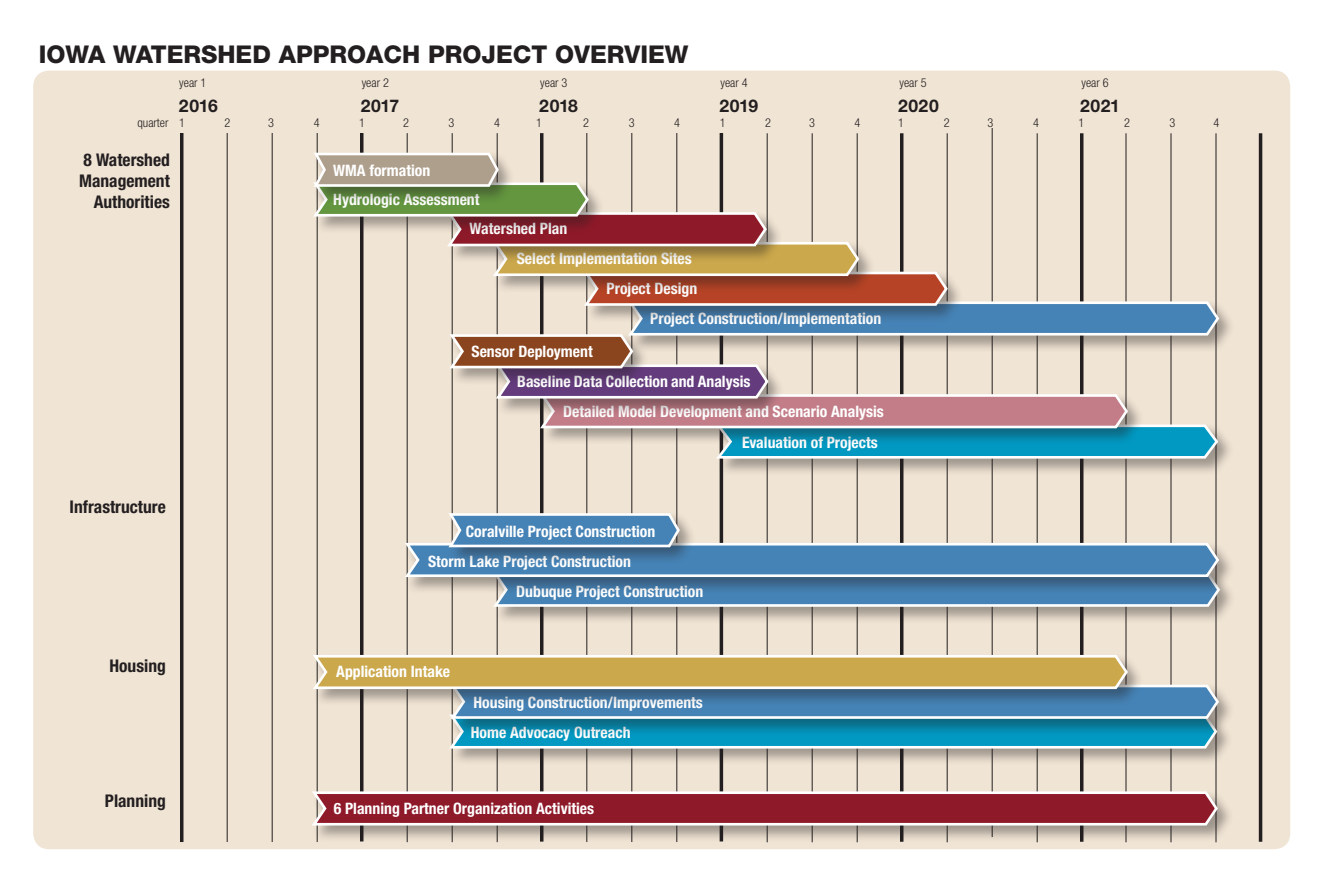
<style>
.page{position:relative;width:1323px;height:882px;background:#fff}
.page>*{position:absolute;margin:0;border:0;box-sizing:border-box;transform-origin:0 0}
.t1{font:800 24.5px "Helvetica Neue";color:#231f20}
.t2{font:700 condensed 17.5px "Helvetica Neue";color:#231f20}
.t3{font:700 17.5px "Helvetica Neue";color:#231f20}
.t4{font:700 condensed 15.75px "Helvetica Neue";color:#fff}
.t5{font:300 condensed 12.25px "Helvetica Neue";color:#231f20}
</style>
<div class="page">
<div style="left:33px;top:71px;width:1257px;height:778px;background:#f0e4d4;border-radius:16px"></div>
<hr style="left:180px;top:133px;width:3px;height:709px;background:#231f20">
<hr style="left:227px;top:133px;width:1px;height:709px;background:#231f20">
<hr style="left:272px;top:133px;width:1px;height:709px;background:#231f20">
<hr style="left:317px;top:133px;width:1px;height:709px;background:#231f20">
<svg style="left:360px;top:133px;width:4px;height:656px"></svg>
<hr style="left:407px;top:133px;width:1px;height:709px;background:#231f20">
<hr style="left:452px;top:133px;width:1px;height:709px;background:#231f20">
<hr style="left:497px;top:133px;width:1px;height:709px;background:#231f20">
<hr style="left:540px;top:133px;width:3px;height:709px;background:#231f20">
<hr style="left:586px;top:133px;width:1px;height:709px;background:#231f20">
<hr style="left:631px;top:133px;width:1px;height:709px;background:#231f20">
<hr style="left:676px;top:133px;width:1px;height:709px;background:#231f20">
<hr style="left:720px;top:133px;width:3px;height:708px;background:#231f20">
<hr style="left:767px;top:133px;width:1px;height:709px;background:#231f20">
<hr style="left:812px;top:133px;width:1px;height:709px;background:#231f20">
<hr style="left:857px;top:133px;width:1px;height:709px;background:#231f20">
<hr style="left:900px;top:133px;width:3px;height:709px;background:#231f20">
<hr style="left:947px;top:133px;width:1px;height:709px;background:#231f20">
<hr style="left:992px;top:128px;width:1px;height:709px;background:#231f20">
<hr style="left:1037px;top:133px;width:1px;height:709px;background:#231f20">
<hr style="left:1080px;top:133px;width:3px;height:709px;background:#231f20">
<hr style="left:1126px;top:133px;width:1px;height:709px;background:#231f20">
<hr style="left:1171px;top:133px;width:1px;height:709px;background:#231f20">
<hr style="left:1216px;top:133px;width:1px;height:709px;background:#231f20">
<hr style="left:1259px;top:133px;width:3px;height:709px;background:#231f20">
<div style="left:449px;top:713px;width:785px;height:53px;background:#231f20;opacity:.4"></div>
<div style="left:311px;top:790px;width:923px;height:53px;background:#231f20;opacity:.4"></div>
<svg style="left:311px;top:789px;width:909px;height:38px;background:#a54c57"></svg>
<div style="left:493px;top:571px;width:744px;height:53px;background:#231f20;opacity:.4"></div>
<div style="left:716px;top:423px;width:519px;height:53px;background:#231f20;opacity:.4"></div>
<div style="left:628px;top:300px;width:608px;height:53px;background:#231f20;opacity:.4"></div>
<svg style="left:313px;top:653px;width:908px;height:97px;background:#84a49d"></svg>
<svg style="left:405px;top:511px;width:817px;height:97px"></svg>
<svg style="left:313px;top:150px;width:908px;height:310px"></svg>
<p class="t1" style="left:39px;top:39px;width:651px">IOWA WATERSHED APPROACH PROJECT OVERVIEW</p>
<p class="t5" style="left:179px;top:75px;width:29px">year 1</p>
<p class="t5" style="left:362px;top:75px;width:29px">year 2</p>
<p class="t5" style="left:540px;top:75px;width:29px">year 3</p>
<p class="t5" style="left:721px;top:75px;width:29px">year 4</p>
<p class="t5" style="left:900px;top:75px;width:29px">year 5</p>
<p class="t5" style="left:1082px;top:75px;width:29px">year 6</p>
<p class="t3" style="left:179px;top:95px;width:41px">2016</p>
<p class="t3" style="left:361px;top:95px;width:40px">2017</p>
<p class="t3" style="left:539px;top:95px;width:40px">2018</p>
<p class="t3" style="left:720px;top:95px;width:40px">2019</p>
<p class="t3" style="left:898px;top:95px;width:43px">2020</p>
<p class="t3" style="left:1080px;top:95px;width:41px">2021</p>
<p class="t5" style="left:137px;top:116px;width:49px">quarter 1</p>
<p class="t5" style="left:225px;top:116px;width:7px">2</p>
<p class="t5" style="left:268px;top:116px;width:7px">3</p>
<p class="t5" style="left:314px;top:116px;width:7px">4</p>
<p class="t5" style="left:359px;top:116px;width:7px">1</p>
<p class="t5" style="left:403px;top:116px;width:7px">2</p>
<p class="t5" style="left:449px;top:116px;width:7px">3</p>
<p class="t5" style="left:494px;top:116px;width:7px">4</p>
<p class="t5" style="left:536px;top:116px;width:7px">1</p>
<p class="t5" style="left:583px;top:116px;width:7px">2</p>
<p class="t5" style="left:629px;top:116px;width:7px">3</p>
<p class="t5" style="left:674px;top:116px;width:7px">4</p>
<p class="t5" style="left:720px;top:116px;width:7px">1</p>
<p class="t5" style="left:765px;top:116px;width:7px">2</p>
<p class="t5" style="left:809px;top:116px;width:7px">3</p>
<p class="t5" style="left:855px;top:116px;width:7px">4</p>
<p class="t5" style="left:898px;top:116px;width:7px">1</p>
<p class="t5" style="left:944px;top:116px;width:7px">2</p>
<p class="t5" style="left:988px;top:116px;width:7px">3</p>
<p class="t5" style="left:1033px;top:116px;width:7px">4</p>
<p class="t5" style="left:1079px;top:116px;width:7px">1</p>
<p class="t5" style="left:1124px;top:116px;width:7px">2</p>
<p class="t5" style="left:1170px;top:116px;width:7px">3</p>
<p class="t5" style="left:1213px;top:116px;width:7px">4</p>
<p class="t2" style="left:83px;top:149px;width:88px">8 Watershed</p>
<p class="t2" style="left:79px;top:170px;width:92px">Management</p>
<p class="t2" style="left:94px;top:191px;width:78px">Authorities</p>
<p class="t4" style="left:333px;top:161px;width:99px">WMA formation</p>
<p class="t4" style="left:333px;top:190px;width:148px">Hydrologic Assessment</p>
<p class="t4" style="left:470px;top:219px;width:99px">Watershed Plan</p>
<p class="t4" style="left:517px;top:249px;width:177px">Select Implementation Sites</p>
<p class="t4" style="left:607px;top:279px;width:92px">Project Design</p>
<p class="t4" style="left:472px;top:342px;width:123px">Sensor Deployment</p>
<p class="t4" style="left:650px;top:308px;width:233px">Project Construction/Implementation</p>
<p class="t4" style="left:517px;top:372px;width:235px">Baseline Data Collection and Analysis</p>
<p class="t4" style="left:563px;top:402px;width:322px">Detailed Model Development and Scenario Analysis</p>
<p class="t2" style="left:70px;top:496px;width:98px">Infrastructure</p>
<p class="t2" style="left:109px;top:655px;width:58px">Housing</p>
<p class="t2" style="left:105px;top:790px;width:62px">Planning</p>
<p class="t4" style="left:466px;top:522px;width:191px">Coralville Project Construction</p>
<p class="t4" style="left:428px;top:552px;width:204px">Storm Lake Project Construction</p>
<p class="t4" style="left:516px;top:581px;width:189px">Dubuque Project Construction</p>
<p class="t4" style="left:336px;top:662px;width:115px">Application Intake</p>
<p class="t4" style="left:473px;top:693px;width:231px">Housing Construction/Improvements</p>
<p class="t4" style="left:471px;top:723px;width:161px">Home Advocacy Outreach</p>
<p class="t4" style="left:334px;top:799px;width:262px">6 Planning Partner Organization Activities</p>
<p class="t4" style="left:742px;top:433px;width:137px">Evaluation of Projects</p>
</div>
